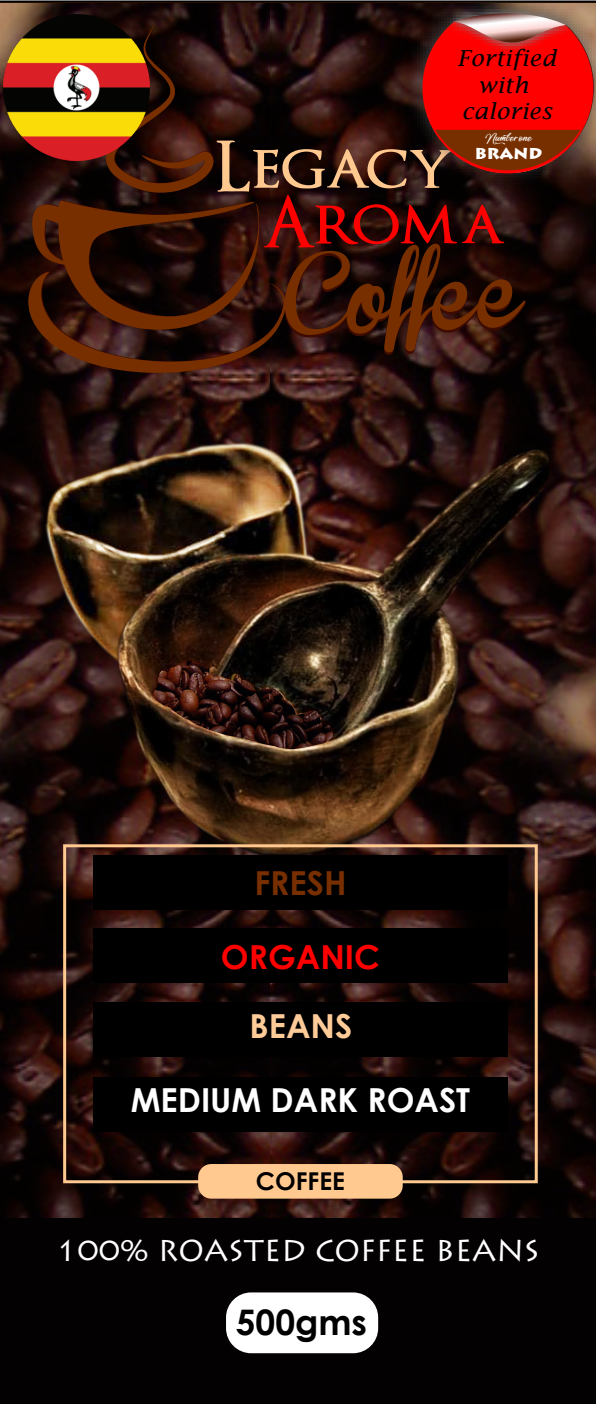
<style>
.page{position:relative;width:596px;height:1404px;background:#fff}
.page>*{position:absolute;margin:0;border:0;box-sizing:border-box;transform-origin:0 0}
.t1{font:700 35.1px "Century Gothic";color:#000}
.t2{font:700 33px "Century Gothic";color:#fff}
.t3{font:700 33px "Century Gothic";color:#f00}
.t4{font:700 33px "Century Gothic";color:#782f00}
.t5{font:700 33px "Century Gothic";color:#fc9}
.t6{font:30px "Lithos Pro";color:#fff}
.t7{font:700 24.6px "Century Gothic";color:#000}
.t8{font:italic 22.2px/26.4px "Lucida Fax";color:#000;text-align:center;scale:1.06 1}
.t9{font:900 15.6px "Lithos Pro";color:#fff;scale:1.06 1}
.t10{font:10.8px "Lovely Home";color:#fff;scale:1.06 1}
</style>
<div class="page">
<img style="left:0;top:4px;width:270px;height:1214px">
<img style="left:270px;top:4px;width:325px;height:1214px">
<div style="left:0;top:1218px;width:595px;height:186px;background:#040102"></div>
<img style="left:35px;top:430px;width:513px;height:437px">
<img style="left:152px;top:661px;width:183px;height:88px">
<div style="left:226px;top:1292px;width:152px;height:61px;background:#fff;border-radius:25px"></div>
<div style="left:63px;top:844px;width:474px;height:339px;border:3px solid #ffc990"></div>
<div style="left:198px;top:1164px;width:204px;height:35px;background:#ffc990;border-radius:13px"></div>
<div style="left:93px;top:1077px;width:414px;height:54px;background:#000"></div>
<div style="left:93px;top:856px;width:414px;height:54px;background:#000"></div>
<div style="left:93px;top:929px;width:414px;height:54px;background:#000"></div>
<div style="left:93px;top:1003px;width:414px;height:54px;background:#000"></div>
<img style="left:345px;top:0;width:250px;height:13px">
<svg style="left:28px;top:13px;width:567px;height:362px;background:#49160d"></svg>
<img style="left:3px;top:14px;width:146px;height:147px">
<p class="t8" style="left:457px;top:45px;width:95px">Fortified with calories</p>
<p class="t10" style="left:484px;top:131px;width:46px">Number one</p>
<p class="t9" style="left:474px;top:144px;width:65px">BRAND</p>
<p class="t4" style="left:254px;top:858px;width:94px">FRESH</p>
<p class="t3" style="left:221px;top:932px;width:160px">ORGANIC</p>
<p class="t5" style="left:249px;top:1001px;width:104px">BEANS</p>
<p class="t2" style="left:131px;top:1075px;width:341px">MEDIUM DARK ROAST</p>
<p class="t7" style="left:256px;top:1163px;width:90px">COFFEE</p>
<p class="t6" style="left:56px;top:1233px;width:484px">100% ROASTED COFFEE BEANS</p>
<p class="t1" style="left:236px;top:1296px;width:133px">500gms</p>
</div>
